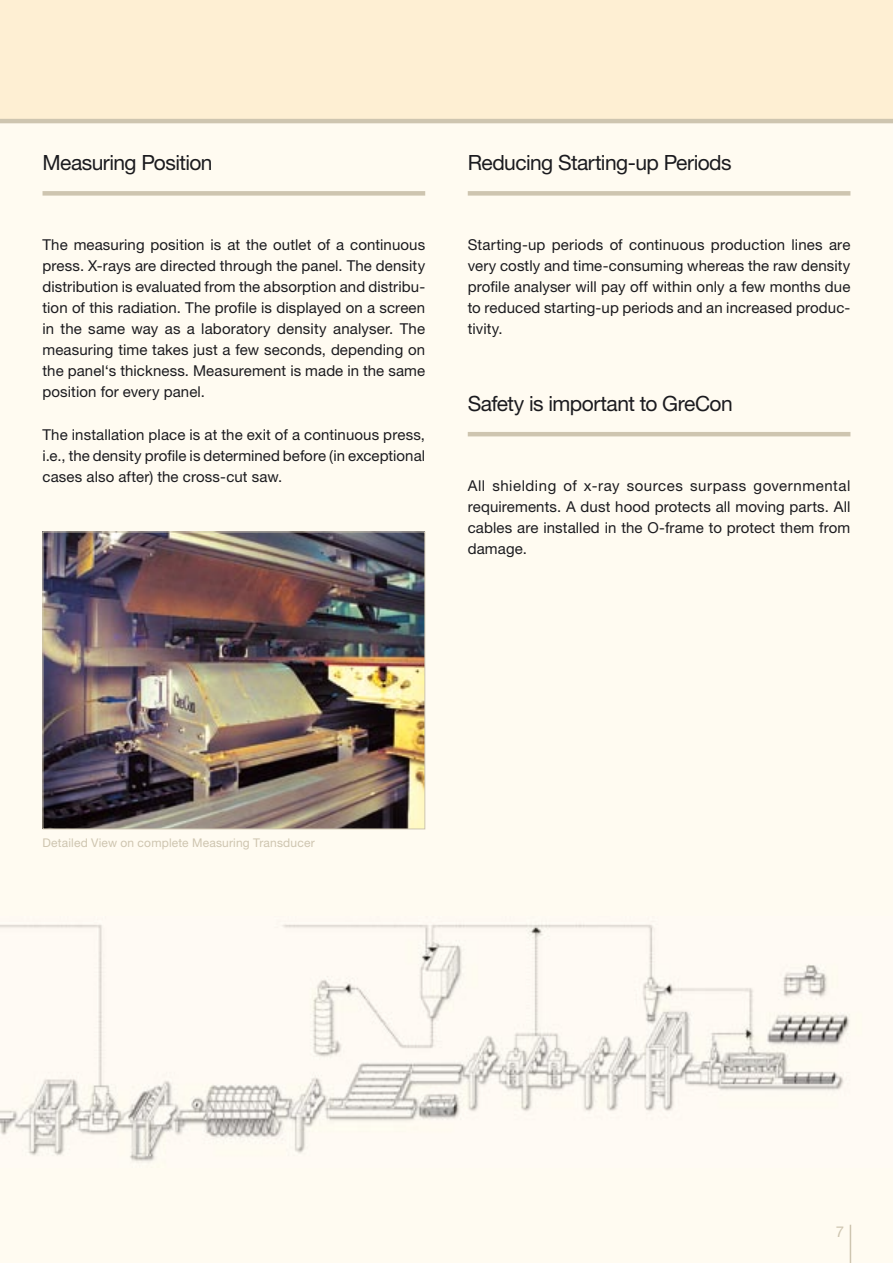
<style>
.page{position:relative;width:893px;height:1263px;background:#fffbf1}
.page>*{position:absolute;margin:0;border:0;box-sizing:border-box;transform-origin:0 0}
.GreCon_Absatz_im_Text{font:21px "Helvetica Neue";letter-spacing:-.025em;color:#1b1b1f}
.GreCon_Text_ENG{font:15px/21px "Helvetica Neue";letter-spacing:.005em;color:#1b1b1f;text-align:justify}
.t1{font:15px "Helvetica Neue";color:#cec5b0}
.GreCon_Untertitel{font:12px "Helvetica Neue";letter-spacing:.015em;color:#cec5b0}
</style>
<div class="page">
<div style="left:0;top:0;width:893px;height:123px;background:#feefd3"></div>
<hr style="left:850px;top:1225px;width:1px;height:38px;background:#cec5b0">
<img style="left:0;top:924px;width:850px;height:238px">
<img style="left:45px;top:533px;width:378px;height:294px">
<div style="left:43px;top:531px;width:382px;height:298px;border:1px solid #cec5b0"></div>
<div style="left:43px;top:191px;width:382px;height:5px;background:#cec5b0"></div>
<div style="left:468px;top:191px;width:382px;height:5px;background:#cec5b0"></div>
<hr style="left:468px;top:432px;width:382px;height:4px;background:#cec5b0">
<p class="GreCon_Absatz_im_Text" style="left:43px;top:150px;width:172px">Measuring Position</p>
<p class="GreCon_Text_ENG" style="left:43px;top:234px;width:384px">The measuring position is at the outlet of a continuous press. X-rays are directed through the panel. The density distribution is evaluated from the absorption and distribu&shy;tion of this radiation. The profile is displayed on a screen in the same way as a laboratory density analyser. The measuring time takes just a few seconds, depending on the panel‘s thickness. Measurement is made in the same position for every panel.</p>
<p class="GreCon_Text_ENG" style="left:43px;top:424px;width:384px">The installation place is at the exit of a continuous press, i.e., the density profile is determined before (in exceptional cases also after) the cross-cut saw.</p>
<p class="GreCon_Absatz_im_Text" style="left:468px;top:150px;width:265px">Reducing Starting-up Periods</p>
<p class="GreCon_Text_ENG" style="left:468px;top:234px;width:384px">Starting-up periods of continuous production lines are very costly and time-consuming whereas the raw density profile analyser will pay off within only a few months due to reduced starting-up periods and an increased produc&shy;tivity.</p>
<p class="GreCon_Absatz_im_Text" style="left:468px;top:391px;width:267px">Safety is important to GreCon</p>
<p class="GreCon_Text_ENG" style="left:468px;top:475px;width:384px">All shielding of x-ray sources surpass governmental requirements. A dust hood protects all moving parts. All cables are installed in the O-frame to protect them from damage.</p>
<p class="GreCon_Untertitel" style="left:43px;top:836px;width:274px">Detailed View on complete Measuring Transducer</p>
<p class="t1" style="left:836px;top:1222px;width:10px">7</p>
</div>
